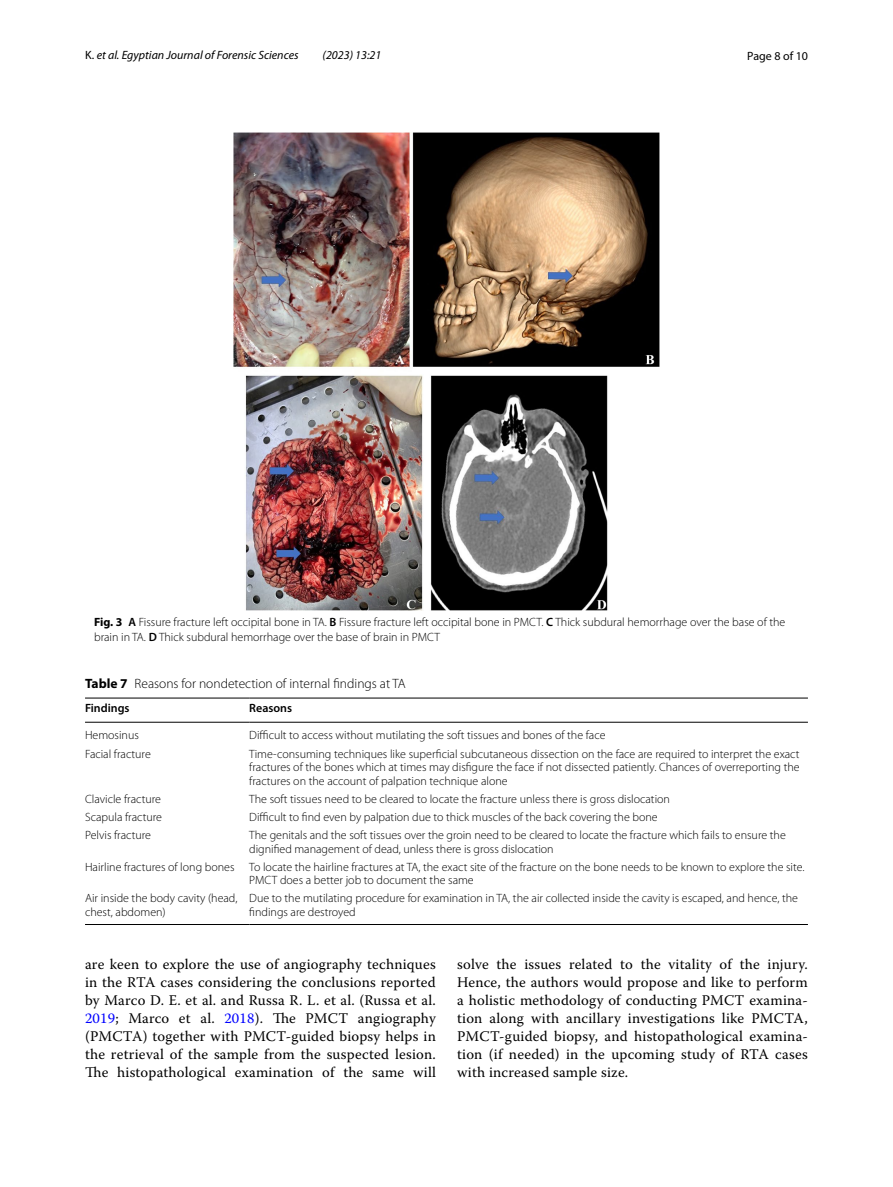
<style>
.page{position:relative;width:893px;height:1187px;background:#fff}
.page>*{position:absolute;margin:0;border:0;box-sizing:border-box;transform-origin:0 0}
.t1{font:14.7px/18px "Warnock Pro";letter-spacing:.015em;color:#000;text-align:justify}
.t2{font:300 13.5px "Myriad Pro";color:#000}
.t3{font:300 12px/13.5px "Myriad Pro";color:#000}
.t4{font:italic 12px "Myriad Pro";color:#000}
.t5{font:600 12px "Myriad Pro";color:#000}
.t6{font:12px "Myriad Pro";color:#000}
.s1{font-style:normal}
.s2{font-weight:700}
.s3{font-weight:600}
.s4{color:#00f}
</style>
<div class="page">
<img style="left:234px;top:133px;width:425px;height:478px">
<hr style="left:85px;top:697px;width:164px;height:1px;background:#000">
<hr style="left:85px;top:722px;width:164px;height:1px;background:#000">
<hr style="left:249px;top:697px;width:559px;height:1px;background:#000">
<hr style="left:249px;top:722px;width:559px;height:1px;background:#000">
<hr style="left:85px;top:924px;width:164px;height:1px;background:#000">
<hr style="left:249px;top:924px;width:559px;height:1px;background:#000">
<p class="t4" style="left:85px;top:48px;width:215px"><span class="s1">K.</span> et al. Egyptian Journal of Forensic Sciences</p>
<p class="t4" style="left:323px;top:48px;width:60px">(2023) 13:21</p>
<p class="t6" style="left:747px;top:48px;width:62px">Page 8 of 10</p>
<p class="t3" style="left:94px;top:614px;width:693px;line-height:15px"><span class="s2">Fig. 3</span> <span class="s3">A</span> Fissure fracture left occipital bone in TA. <span class="s3">B</span> Fissure fracture left occipital bone in PMCT. <span class="s3">C</span> Thick subdural hemorrhage over the base of the brain in TA. <span class="s3">D</span> Thick subdural hemorrhage over the base of brain in PMCT</p>
<p class="t2" style="left:85px;top:676px;width:322px"><span class="s2">Table 7</span> Reasons for nondetection of internal findings at TA</p>
<p class="t5" style="left:85px;top:700px;width:46px">Findings</p>
<p class="t5" style="left:249px;top:700px;width:44px">Reasons</p>
<p class="t3" style="left:85px;top:728px;width:55px">Hemosinus</p>
<p class="t3" style="left:249px;top:728px;width:358px">Difficult to access without mutilating the soft tissues and bones of the face</p>
<p class="t3" style="left:85px;top:747px;width:67px">Facial fracture</p>
<p class="t3" style="left:249px;top:747px;width:552px;text-align:justify">Time-consuming techniques like superficial subcutaneous dissection on the face are required to interpret the exact fractures of the bones which at times may disfigure the face if not dissected patiently. Chances of overreporting the fractures on the account of palpation technique alone</p>
<p class="t3" style="left:85px;top:792px;width:77px">Clavicle fracture</p>
<p class="t3" style="left:249px;top:792px;width:422px">The soft tissues need to be cleared to locate the fracture unless there is gross dislocation</p>
<p class="t3" style="left:85px;top:810px;width:78px">Scapula fracture</p>
<p class="t3" style="left:249px;top:810px;width:410px">Difficult to find even by palpation due to thick muscles of the back covering the bone</p>
<p class="t3" style="left:85px;top:828px;width:68px">Pelvis fracture</p>
<p class="t3" style="left:249px;top:828px;width:538px">The genitals and the soft tissues over the groin need to be cleared to locate the fracture which fails to ensure the dignified management of dead, unless there is gross dislocation</p>
<p class="t3" style="left:249px;top:860px;width:557px;text-indent:-164px">Hairline fractures of long bones To locate the hairline fractures at TA, the exact site of the fracture on the bone needs to be known to explore the site.<br>PMCT does a better job to document the same</p>
<p class="t3" style="left:85px;top:891px;width:154px">Air inside the body cavity (head, chest, abdomen)</p>
<p class="t3" style="left:249px;top:891px;width:550px">Due to the mutilating procedure for examination in TA, the air collected inside the cavity is escaped, and hence, the findings are destroyed</p>
<p class="t1" style="left:85px;top:954px;width:352px">are keen to explore the use of angiography techniques in the RTA cases considering the conclusions reported by Marco D. E. et al. and Russa R. L. et al. (Russa et al.<br><span class="s4">2019</span>; Marco et al. <span class="s4">2018</span>). The PMCT angiography (PMCTA) together with PMCT-guided biopsy helps in the retrieval of the sample from the suspected lesion.<br>The histopathological examination of the same will</p>
<p class="t1" style="left:457px;top:954px;width:352px">solve the issues related to the vitality of the injury.<br>Hence, the authors would propose and like to perform a holistic methodology of conducting PMCT examina&shy;tion along with ancillary investigations like PMCTA, PMCT-guided biopsy, and histopathological examina&shy;tion (if needed) in the upcoming study of RTA cases with increased sample size.</p>
</div>
